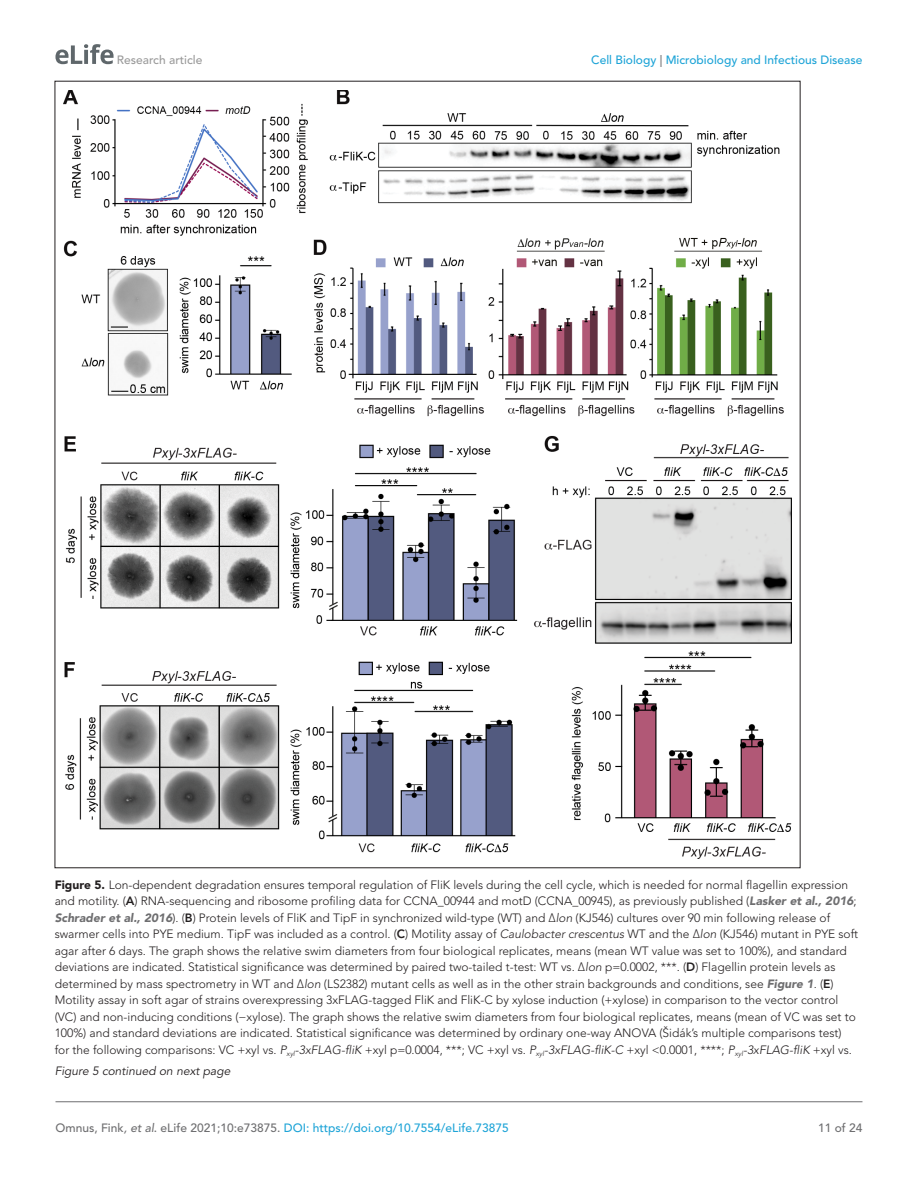
<style>
.page{position:relative;width:918px;height:1188px;background:#fff}
.page>*{position:absolute;margin:0;border:0;box-sizing:border-box;transform-origin:0 0}
.t1{font:300 12px/16.5px "Avenir LT Std";color:#231f20}
.t2{font:500 12px "Avenir LT Std";color:#1ea4d7}
.t3{font:italic 12px "Avenir LT Std";color:#231f20}
.t4{font:500 12px "Avenir LT Std";color:#9a9a9a}
.t5{font:500 12px "Avenir LT Std";color:#6e6e70}
.s1{color:#6e6e70}
.s2{font-weight:900}
.s3{font-weight:800}
.s4{font-weight:900;font-style:italic;color:#6e6e70}
.s5{font-style:italic}
.s6{font-style:italic;color:#6e6e70}
</style>
<div class="page">
<svg style="left:55px;top:44px;width:59px;height:20px"></svg>
<hr style="left:56px;top:1101px;width:806px;height:1px;background:#6e6e70">
<img style="left:64px;top:90px;width:727px;height:769px">
<p class="t4" style="left:117px;top:53px;width:87px">Research article</p>
<p class="t2" style="left:591px;top:53px;width:273px">Cell Biology <span class="s1">|</span> Microbiology and Infectious Disease</p>
<p class="t1" style="left:55px;top:877px;width:805px"><span class="s2">Figure 5.</span> Lon-dependent degradation ensures temporal regulation of FliK levels during the cell cycle, which is needed for normal flagellin expression and motility. (<span class="s3">A</span>) RNA-sequencing and ribosome profiling data for CCNA_00944 and motD (CCNA_00945), as previously published (<span class="s4">Lasker et al., 2016</span>; <span class="s4">Schrader et al., 2016</span>). (<span class="s3">B</span>) Protein levels of FliK and TipF in synchronized wild-type (WT) and ∆<span class="s5">lon</span> (KJ546) cultures over 90 min following release of swarmer cells into PYE medium. TipF was included as a control. (<span class="s3">C</span>) Motility assay of <span class="s5">Caulobacter crescentus</span> WT and the ∆<span class="s5">lon</span> (KJ546) mutant in PYE soft agar after 6 days. The graph shows the relative swim diameters from four biological replicates, means (mean WT value was set to 100%), and standard deviations are indicated. Statistical significance was determined by paired two-tailed t-test: WT vs. ∆<span class="s5">lon</span> p=0.0002, ***. (<span class="s3">D</span>) Flagellin protein levels as determined by mass spectrometry in WT and ∆<span class="s5">lon</span> (LS2382) mutant cells as well as in the other strain backgrounds and conditions, see <span class="s4">Figure 1</span>. (<span class="s3">E</span>)<br>Motility assay in soft agar of strains overexpressing 3xFLAG-tagged FliK and FliK-C by xylose induction (+xylose) in comparison to the vector control (VC) and non-inducing conditions (−xylose). The graph shows the relative swim diameters from four biological replicates, means (mean of VC was set to 100%) and standard deviations are indicated. Statistical significance was determined by ordinary one-way ANOVA (Šidák’s multiple comparisons test) for the following comparisons: VC +xyl vs. <span class="s5">P</span><sub>xyl</sub><span class="s5">-3xFLAG-fliK</span> +xyl p=0.0004, ***; VC +xyl vs. <span class="s5">P</span><sub>xyl</sub><span class="s5">-3xFLAG-fliK-C</span> +xyl &lt;0.0001, ****; <span class="s5">P</span><sub>xyl</sub><span class="s5">-3xFLAG-fliK</span> +xyl vs.</p>
<p class="t3" style="left:55px;top:1064px;width:177px">Figure 5 continued on next page</p>
<p class="t2" style="left:56px;top:1121px;width:455px"><span class="s1">Omnus, Fink</span><span class="s6">, et al</span><span class="s1">. eLife 2021;10:e73875.</span> DOI: https://doi.org/10.7554/eLife.73875</p>
<p class="t5" style="left:818px;top:1121px;width:46px">11 of 24</p>
</div>
